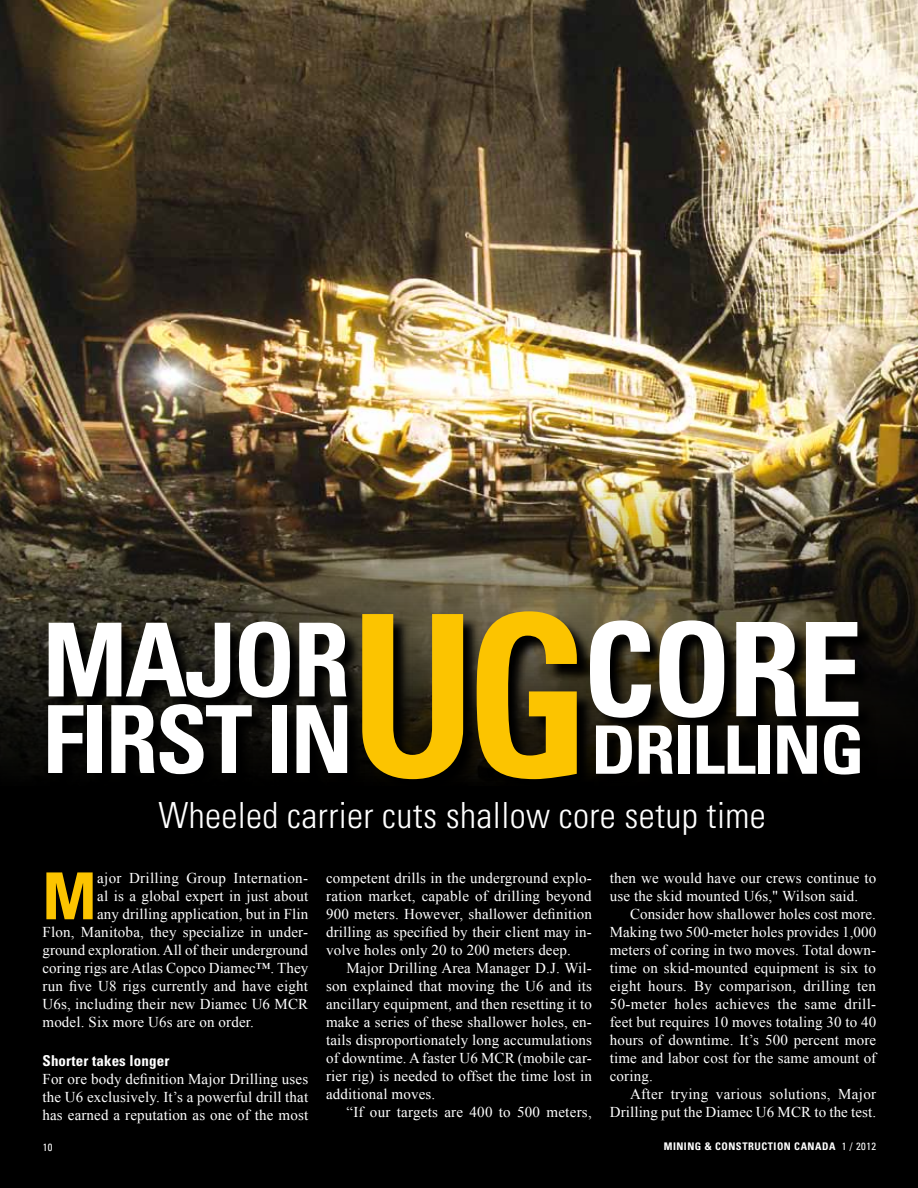
<style>
.page{position:relative;width:918px;height:1188px;background:#000}
.page>*{position:absolute;margin:0;border:0;box-sizing:border-box;transform-origin:0 0}
.t1{font:700 condensed 130.5px "Univers LT Std";color:#fff}
.t2{font:700 condensed 102.15px "Univers LT Std";color:#fff}
.t3{font:700 condensed 93.9px "Univers LT Std";letter-spacing:-.025em;color:#fff}
.t4{font:700 condensed 66.9px "Univers LT Std";letter-spacing:-.025em;color:#fff;scale:1.1 1}
.t5{font:700 condensed 64.8px "Univers LT Std";color:#fcc400}
.t6{font:300 condensed 36px "Univers LT Std";letter-spacing:.01em;color:#fff}
.t7{font:15px/18px "Times New Roman";letter-spacing:.01em;color:#fff;text-align:justify}
.t8{font:700 condensed 15px "Univers LT Std";letter-spacing:.01em;color:#fff}
.t9{font:700 condensed 10.5px "Univers LT Std";letter-spacing:.05em;color:#fff}
.t10{font:condensed 10.5px "Univers LT Std";letter-spacing:.05em;color:#fff}
.s1{font-size:225px;color:#fcc400}
</style>
<div class="page">
<img style="left:0;top:0;width:918px;height:773px">
<svg style="left:50px;top:613px;width:827px;height:163px"></svg>
<h2 class="t2" style="left:43px;top:597px;width:309px">MAJOR</h2>
<h3 class="t3" style="left:43px;top:682px;width:312px">FIRST IN</h3>
<h1 class="t1" style="left:350px;top:590px;width:515px"><span class="s1">UG</span>CORE</h1>
<h3 class="t4" style="left:591px;top:709px;width:250px">DRILLING</h3>
<h3 class="t6" style="left:159px;top:794px;width:609px">Wheeled carrier cuts shallow core setup time</h3>
<h3 class="t5" style="left:43px;top:856px;width:56px">M</h3>
<p class="t7" style="left:97px;top:869px;width:212px">ajor Drilling Group Internation-</p>
<p class="t7" style="left:97px;top:887px;width:213px">al is a global expert in just about</p>
<p class="t7" style="left:97px;top:905px;width:213px">any drilling application, but in Flin</p>
<p class="t7" style="left:43px;top:923px;width:267px">Flon, Manitoba, they specialize in under-</p>
<p class="t7" style="left:43px;top:941px;width:267px">ground exploration. All of their underground</p>
<p class="t7" style="left:43px;top:959px;width:267px">coring rigs are Atlas Copco Diamec™. They</p>
<p class="t7" style="left:43px;top:977px;width:267px">run five U8 rigs currently and have eight</p>
<p class="t7" style="left:43px;top:995px;width:267px">U6s, including their new Diamec U6 MCR</p>
<p class="t7" style="left:43px;top:1013px;width:213px">model. Six more U6s are on order.</p>
<p class="t8" style="left:43px;top:1051px;width:129px">SHORTER TAKES LONGER</p>
<p class="t7" style="left:43px;top:1069px;width:267px">For ore body definition Major Drilling uses the U6 exclusively. It’s a powerful drill that has earned a reputation as one of the most</p>
<p class="t7" style="left:326px;top:869px;width:267px">competent drills in the underground explo&shy;ration market, capable of drilling beyond 900 meters. However, shallower definition drilling as specified by their client may in&shy;volve holes only 20 to 200 meters deep.</p>
<p class="t7" style="left:326px;top:959px;width:267px;text-indent:20px">Major Drilling Area Manager D.J. Wil&shy;son explained that moving the U6 and its ancillary equipment, and then resetting it to make a series of these shallower holes, en&shy;tails disproportionately long accumulations of downtime. A faster U6 MCR (mobile car&shy;rier rig) is needed to offset the time lost in additional moves.</p>
<p class="t7" style="left:346px;top:1103px;width:247px">“If our targets are 400 to 500 meters,</p>
<p class="t7" style="left:610px;top:869px;width:268px">then we would have our crews continue to use the skid mounted U6s," Wilson said.</p>
<p class="t7" style="left:610px;top:905px;width:268px;text-indent:20px">Consider how shallower holes cost more.<br>Making two 500-meter holes provides 1,000 meters of coring in two moves. Total down&shy;time on skid-mounted equipment is six to eight hours. By comparison, drilling ten 50-meter holes achieves the same drill&shy;feet but requires 10 moves totaling 30 to 40 hours of downtime. It’s 500 percent more time and labor cost for the same amount of coring.</p>
<p class="t7" style="left:610px;top:1085px;width:268px;text-align:right">After trying various solutions, Major<br>Drilling put the Diamec U6 MCR to the test.</p>
<p class="t10" style="left:43px;top:1140px;width:11px">10</p>
<p class="t9" style="left:664px;top:1140px;width:160px">MINING &amp; CONSTRUCTION CANADA</p>
<p class="t10" style="left:842px;top:1140px;width:36px">1 / 2012</p>
</div>
